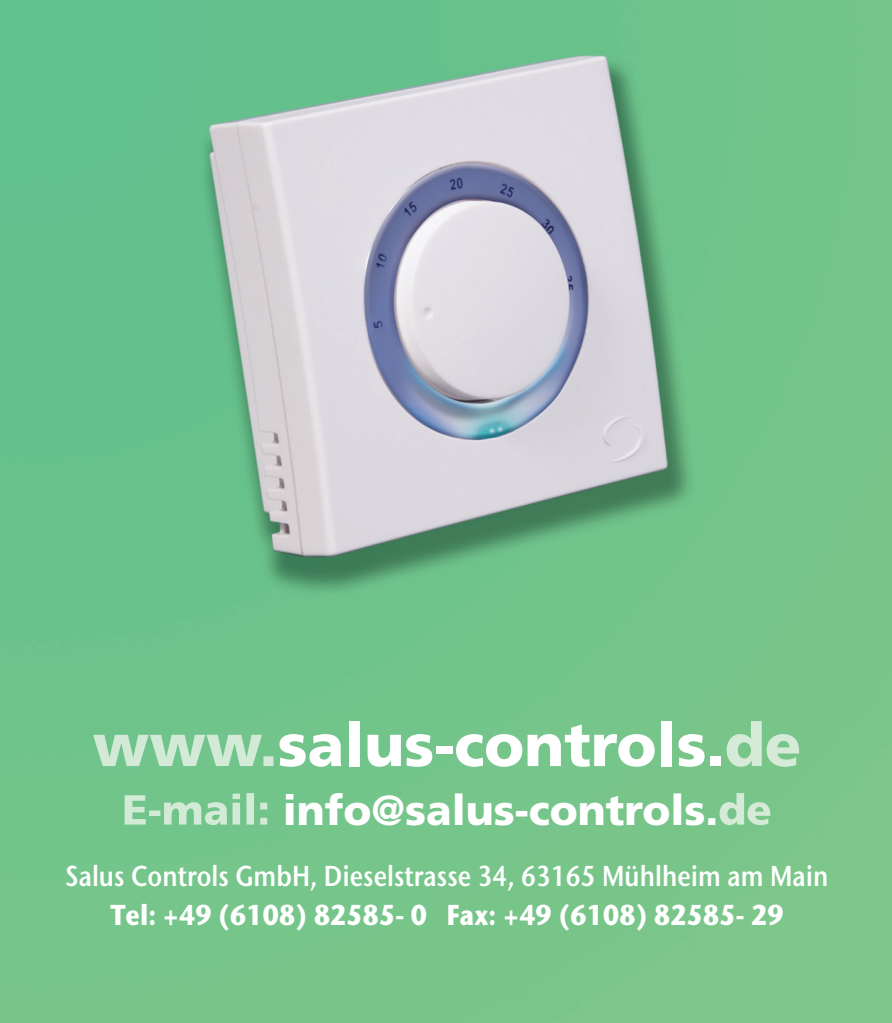
<style>
.page{position:relative;width:892px;height:1023px;background:#fff}
.page>*{position:absolute;margin:0;border:0;box-sizing:border-box;transform-origin:0 0}
.t1{font:900 60px "Frutiger";color:#fff}
.t2{font:900 42px "Frutiger";color:#fff}
.t3{font:28.8px "Stone Sans Sem ITCTT Semi";color:#fff;scale:.85 1}
.t4{font:700 28.8px "Stone Sans ITC";color:#fff;scale:.85 1}
</style>
<div class="page">
<img style="left:0;top:0;width:892px;height:1023px">
<img style="left:93px;top:735px;width:180px;height:31px">
<img style="left:726px;top:721px;width:73px;height:45px">
<img style="left:125px;top:793px;width:142px;height:32px">
<img style="left:719px;top:793px;width:51px;height:32px">
<h1 class="t1" style="left:277px;top:721px;width:449px">salus-controls.</h1>
<h2 class="t2" style="left:283px;top:793px;width:437px">info@salus-controls.</h2>
<p class="t3" style="left:66px;top:864px;width:899px">Salus Controls GmbH, Dieselstrasse 34, 63165 Mühlheim am Main</p>
<p class="t4" style="left:110px;top:903px;width:793px">Tel: +49 (6108) 82585- 0 Fax: +49 (6108) 82585- 29</p>
</div>
